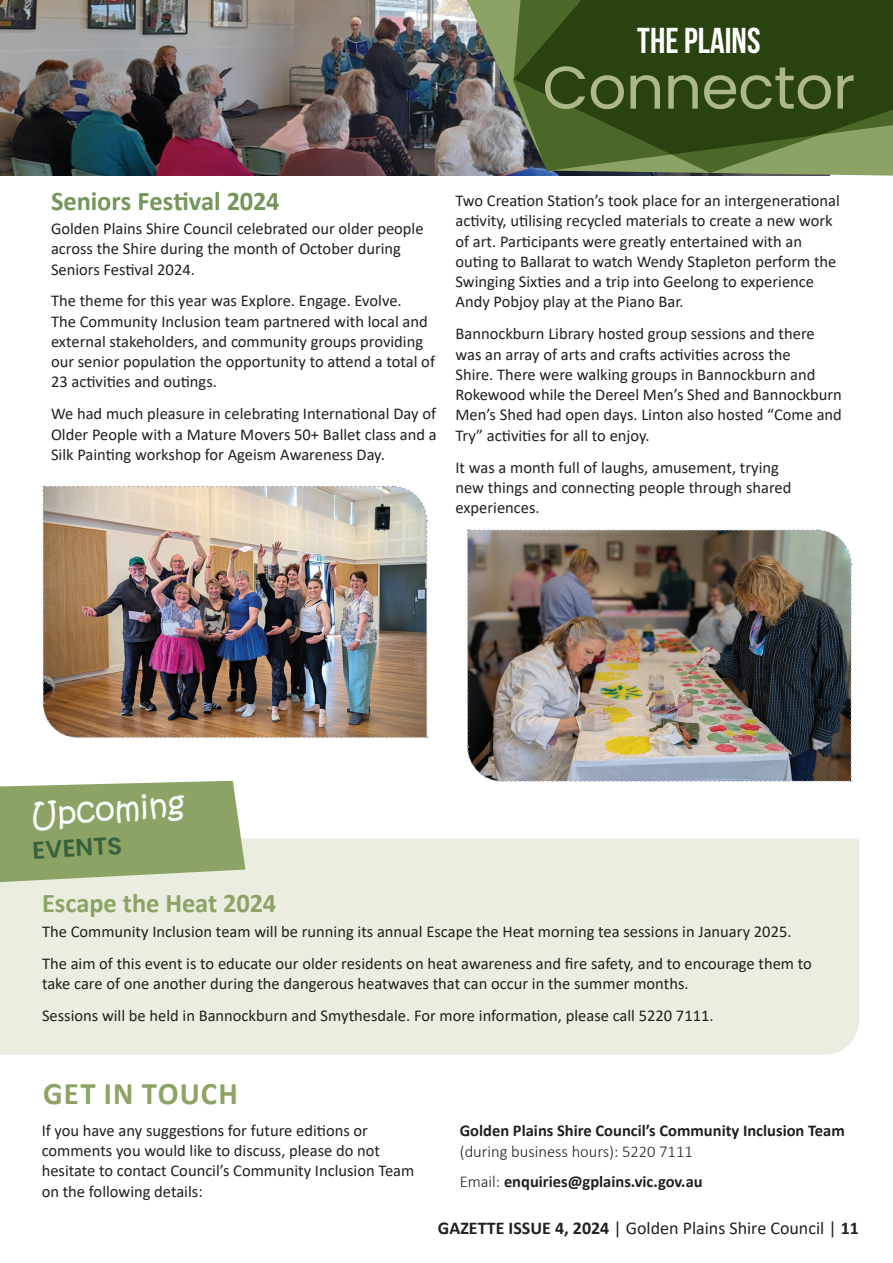
<style>
.page{position:relative;width:893px;height:1263px;background:#fff}
.page>*{position:absolute;margin:0;border:0;box-sizing:border-box;transform-origin:0 0}
.t1{font:60px "Poppins";letter-spacing:-.01em;color:#acb88b}
.t2{font:700 36px "Bebas Neue";color:#fff}
.t3{font:31.65px "Kristen ITC";color:#fff}
.t4{font:700 31.5px "Calibri";letter-spacing:.035em;color:#8ca365}
.t5{font:700 27px "Calibri";letter-spacing:-.005em;color:#75965a}
.t6{font:700 27px "Calibri";letter-spacing:-.005em;color:#8ca365}
.t7{font:600 24.3px "Poppins";color:#37623d}
.t8{font:18px "Calibri";color:#231f20}
.t9{font:16.5px/20.2px "Calibri";color:#231f20}
.t10{font:300 16.5px/29.5px "Calibri";color:#231f20}
.t11{font:700 16.5px "Calibri";color:#231f20}
.s1{font-weight:700}
</style>
<div class="page">
<div style="left:0;top:839px;width:859px;height:216px;background:#eaede0"></div>
<img style="left:0;top:0;width:467px;height:176px">
<img style="left:42px;top:485px;width:386px;height:253px">
<img style="left:467px;top:529px;width:385px;height:253px">
<svg style="left:0;top:781px;width:245px;height:101px;background:#96ab73"></svg>
<img style="left:467px;top:0;width:426px;height:176px">
<svg style="left:513px;top:0;width:380px;height:171px;background:#3a531e"></svg>
<h2 class="t2" style="left:637px;top:20px;width:125px">THE PLAINS</h2>
<h1 class="t1" style="left:542px;top:53px;width:314px">Connector</h1>
<h3 class="t5" style="left:51px;top:181px;width:230px">Seniors Festival 2024</h3>
<p class="t9" style="left:51px;top:218px;width:374px">Golden Plains Shire Council celebrated our older people across the Shire during the month of October during<br>Seniors Festival 2024.</p>
<p class="t9" style="left:51px;top:290px;width:385px">The theme for this year was Explore. Engage. Evolve.<br>The Community Inclusion team partnered with local and external stakeholders, and community groups providing our senior population the opportunity to attend a total of 23 activities and outings.</p>
<p class="t9" style="left:51px;top:403px;width:387px;text-align:justify">We had much pleasure in celebrating International Day of Older People with a Mature Movers 50+ Ballet class and a Silk Painting workshop for Ageism Awareness Day.</p>
<p class="t9" style="left:455px;top:190px;width:386px">Two Creation Station’s took place for an intergenerational activity, utilising recycled materials to create a new work of art. Participants were greatly entertained with an outing to Ballarat to watch Wendy Stapleton perform the Swinging Sixties and a trip into Geelong to experience Andy Pobjoy play at the Piano Bar.</p>
<p class="t9" style="left:455px;top:323px;width:388px">Bannockburn Library hosted group sessions and there was an array of arts and crafts activities across the<br>Shire. There were walking groups in Bannockburn and Rokewood while the Dereel Men’s Shed and Bannockburn Men’s Shed had open days. Linton also hosted “Come and Try” activities for all to enjoy.</p>
<p class="t9" style="left:455px;top:456px;width:337px">It was a month full of laughs, amusement, trying new things and connecting people through shared experiences.</p>
<h3 class="t3" style="left:29px;top:795px;width:156px;rotate:-4deg">Upcoming</h3>
<h3 class="t7" style="left:32px;top:836px;width:91px;rotate:-3deg">EVENTS</h3>
<h3 class="t6" style="left:42px;top:884px;width:236px">Escape the Heat 2024</h3>
<p class="t9" style="left:42px;top:915px;width:771px;line-height:32px">The Community Inclusion team will be running its annual Escape the Heat morning tea sessions in January 2025.<br>The aim of this event is to educate our older residents on heat awareness and fire safety, and to encourage them to</p>
<p class="t9" style="left:42px;top:967px;width:673px;line-height:32px">take care of one another during the dangerous heatwaves that can occur in the summer months.<br>Sessions will be held in Bannockburn and Smythesdale. For more information, please call 5220 7111.</p>
<h3 class="t4" style="left:43px;top:1071px;width:196px">GET IN TOUCH</h3>
<p class="t9" style="left:42px;top:1120px;width:374px">If you have any suggestions for future editions or comments you would like to discuss, please do not hesitate to contact Council’s Community Inclusion Team on the following details:</p>
<p class="t11" style="left:460px;top:1119px;width:387px">Golden Plains Shire Council’s Community Inclusion Team</p>
<p class="t10" style="left:460px;top:1136px;width:244px">(during business hours): 5220 7111<br>Email: <span class="s1">enquiries@gplains.vic.gov.au</span></p>
<p class="t8" style="left:438px;top:1215px;width:422px"><span class="s1">GAZETTE ISSUE 4, 2024</span> | Golden Plains Shire Council | <span class="s1">11</span></p>
</div>
